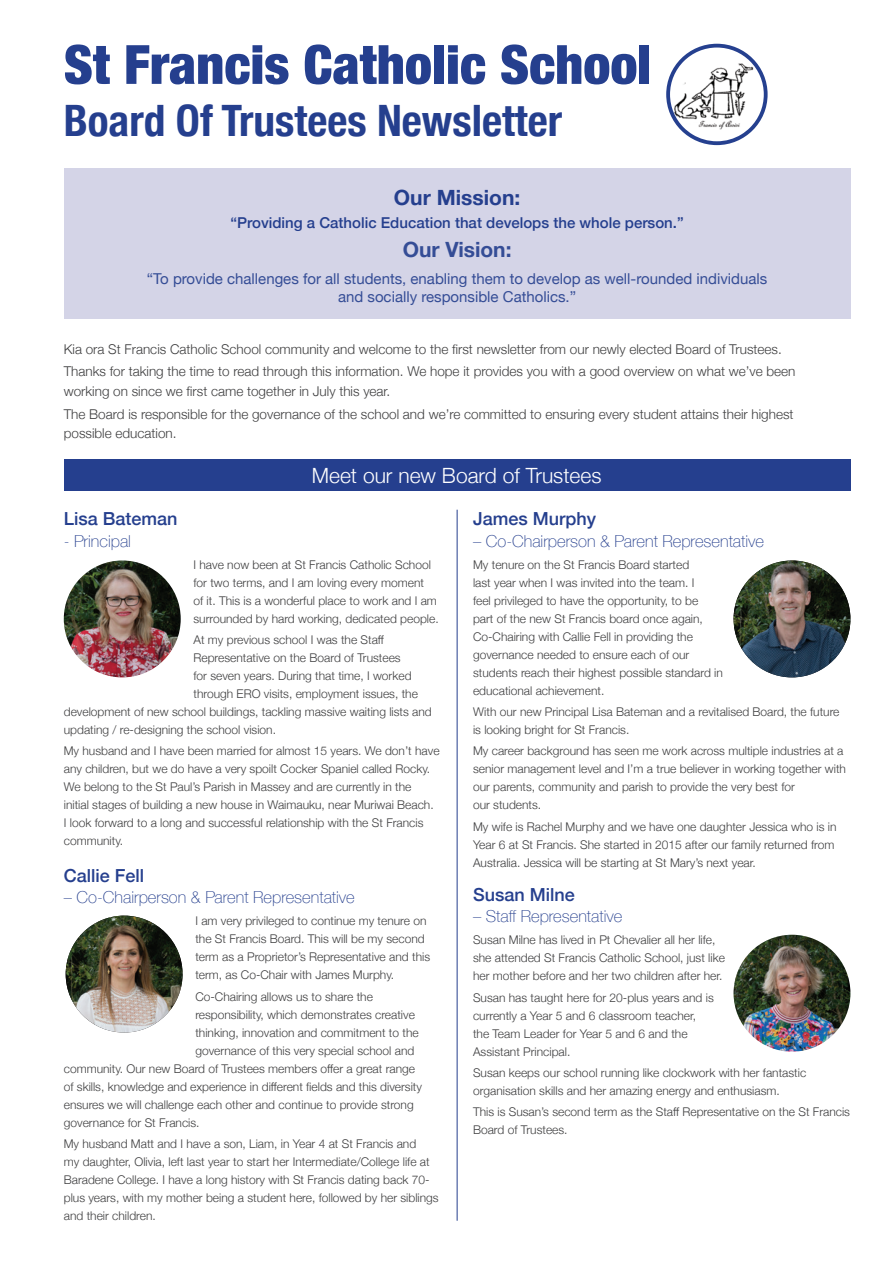
<style>
.page{position:relative;width:893px;height:1263px;background:#fff}
.page>*{position:absolute;margin:0;border:0;box-sizing:border-box;transform-origin:0 0}
.t1{font:900 condensed 54.15px "Helvetica Neue";color:#253f8e}
.t2{font:700 condensed 43.35px "Helvetica Neue";color:#253f8e}
.t3{font:300 21px "Helvetica Neue";color:#fff}
.t4{font:700 21px "Helvetica Neue";color:#253f8e}
.t5{font:700 21px "Helvetica Neue";color:#354d96}
.t6{font:500 18px "Helvetica Neue";color:#253f8e}
.t7{font:100 16.5px "Helvetica Neue";color:#253f8e}
.t8{font:15px/18px "Helvetica Neue";color:#354d96;text-align:center}
.t9{font:500 15px "Helvetica Neue";color:#253f8e}
.t10{font:300 13.5px/22.6px "Helvetica Neue";color:#3e3e3f}
.t11{font:300 12px/18px "Helvetica Neue";color:#3e3e3f}
</style>
<div class="page">
<div style="left:64px;top:169px;width:786px;height:150px;background:#d4d4e7"></div>
<div style="left:64px;top:459px;width:786px;height:32px;background:#253f8e"></div>
<img style="left:64px;top:560px;width:117px;height:117px;border-radius:58px">
<img style="left:733px;top:560px;width:117px;height:117px;border-radius:58px">
<img style="left:733px;top:935px;width:117px;height:117px;border-radius:58px">
<img style="left:66px;top:915px;width:117px;height:117px;border-radius:58px">
<hr style="left:457px;top:510px;width:1px;height:711px;background:#253f8e">
<svg style="left:666px;top:44px;width:102px;height:101px"></svg>
<h1 class="t1" style="left:64px;top:20px;width:589px">St Francis Catholic School</h1>
<h2 class="t2" style="left:64px;top:85px;width:500px">Board Of Trustees Newsletter</h2>
<h3 class="t4" style="left:394px;top:181px;width:128px">Our Mission:</h3>
<p class="t9" style="left:230px;top:210px;width:455px">“Providing a Catholic Education that develops the whole person.”</p>
<h3 class="t5" style="left:403px;top:233px;width:110px">Our Vision:</h3>
<p class="t8" style="left:147px;top:270px;width:622px">“To provide challenges for all students, enabling them to develop as well-rounded individuals and socially responsible Catholics.”</p>
<p class="t10" style="left:64px;top:337px;width:733px">Kia ora St Francis Catholic School community and welcome to the first newsletter from our newly elected Board of Trustees.<br>Thanks for taking the time to read through this information. We hope it provides you with a good overview on what we’ve been</p>
<p class="t10" style="left:64px;top:379px;width:731px">working on since we first came together in July this year.<br>The Board is responsible for the governance of the school and we’re committed to ensuring every student attains their highest</p>
<p class="t10" style="left:64px;top:421px;width:114px">possible education.</p>
<h3 class="t3" style="left:312px;top:459px;width:291px">Meet our new Board of Trustees</h3>
<h3 class="t6" style="left:64px;top:504px;width:115px">Lisa Bateman</h3>
<h3 class="t7" style="left:64px;top:528px;width:69px">- Principal</h3>
<p class="t11" style="left:193px;top:555px;width:247px">I have now been at St Francis Catholic School for two terms, and I am loving every moment<br>of it. This is a wonderful place to work and I am surrounded by hard working, dedicated people.</p>
<p class="t11" style="left:193px;top:630px;width:192px">At my previous school I was the Staff</p>
<p class="t11" style="left:193px;top:648px;width:209px">Representative on the Board of Trustees</p>
<p class="t11" style="left:193px;top:666px;width:220px">for seven years. During that time, I worked</p>
<p class="t11" style="left:193px;top:684px;width:226px">through ERO visits, employment issues, the</p>
<p class="t11" style="left:64px;top:702px;width:370px">development of new school buildings, tackling massive waiting lists and</p>
<p class="t11" style="left:64px;top:720px;width:214px">updating / re-designing the school vision.</p>
<p class="t11" style="left:64px;top:741px;width:377px">My husband and I have been married for almost 15 years. We don’t have any children, but we do have a very spoilt Cocker Spaniel called Rocky.<br>We belong to the St Paul’s Parish in Massey and are currently in the initial stages of building a new house in Waimauku, near Muriwai Beach.<br>I look forward to a long and successful relationship with the St Francis community.</p>
<h3 class="t6" style="left:64px;top:861px;width:82px">Callie Fell</h3>
<h3 class="t7" style="left:64px;top:885px;width:293px">– Co-Chairperson &amp; Parent Representative</h3>
<p class="t11" style="left:195px;top:911px;width:236px">I am very privileged to continue my tenure on the St Francis Board. This will be my second term as a Proprietor’s Representative and this term, as Co-Chair with James Murphy.</p>
<p class="t11" style="left:195px;top:986px;width:179px">Co-Chairing allows us to share the</p>
<p class="t11" style="left:195px;top:1004px;width:221px">responsibility, which demonstrates creative</p>
<p class="t11" style="left:195px;top:1022px;width:225px">thinking, innovation and commitment to the</p>
<p class="t11" style="left:195px;top:1040px;width:220px">governance of this very special school and</p>
<p class="t11" style="left:64px;top:1058px;width:353px">community. Our new Board of Trustees members offer a great range</p>
<p class="t11" style="left:64px;top:1076px;width:360px">of skills, knowledge and experience in different fields and this diversity</p>
<p class="t11" style="left:64px;top:1094px;width:351px">ensures we will challenge each other and continue to provide strong</p>
<p class="t11" style="left:64px;top:1112px;width:137px">governance for St Francis.</p>
<p class="t11" style="left:64px;top:1133px;width:376px">My husband Matt and I have a son, Liam, in Year 4 at St Francis and<br>my daughter, Olivia, left last year to start her Intermediate/College life at Baradene College. I have a long history with St Francis dating back 70- plus years, with my mother being a student here, followed by her siblings and their children.</p>
<h3 class="t6" style="left:473px;top:504px;width:125px">James Murphy</h3>
<h3 class="t7" style="left:473px;top:528px;width:293px">– Co-Chairperson &amp; Parent Representative</h3>
<p class="t11" style="left:473px;top:555px;width:251px">My tenure on the St Francis Board started<br>last year when I was invited into the team. I<br>feel privileged to have the opportunity, to be<br>part of the new St Francis board once again, Co-Chairing with Callie Fell in providing the governance needed to ensure each of our students reach their highest possible standard in educational achievement.</p>
<p class="t11" style="left:473px;top:702px;width:368px">With our new Principal Lisa Bateman and a revitalised Board, the future is looking bright for St Francis.</p>
<p class="t11" style="left:473px;top:741px;width:374px">My career background has seen me work across multiple industries at a senior management level and I’m a true believer in working together with our parents, community and parish to provide the very best for<br>our students.</p>
<p class="t11" style="left:473px;top:816px;width:365px">My wife is Rachel Murphy and we have one daughter Jessica who is in<br>Year 6 at St Francis. She started in 2015 after our family returned from<br>Australia. Jessica will be starting at St Mary’s next year.</p>
<h3 class="t6" style="left:473px;top:880px;width:103px">Susan Milne</h3>
<h3 class="t7" style="left:473px;top:904px;width:151px">– Staff Representative</h3>
<p class="t11" style="left:473px;top:930px;width:253px">Susan Milne has lived in Pt Chevalier all her life, she attended St Francis Catholic School, just like her mother before and her two children after her.</p>
<p class="t11" style="left:473px;top:987px;width:242px">Susan has taught here for 20-plus years and is currently a Year 5 and 6 classroom teacher, the Team Leader for Year 5 and 6 and the Assistant Principal.</p>
<p class="t11" style="left:473px;top:1063px;width:335px">Susan keeps our school running like clockwork with her fantastic organisation skills and her amazing energy and enthusiasm.</p>
<p class="t11" style="left:473px;top:1102px;width:378px">This is Susan’s second term as the Staff Representative on the St Francis<br>Board of Trustees.</p>
</div>
